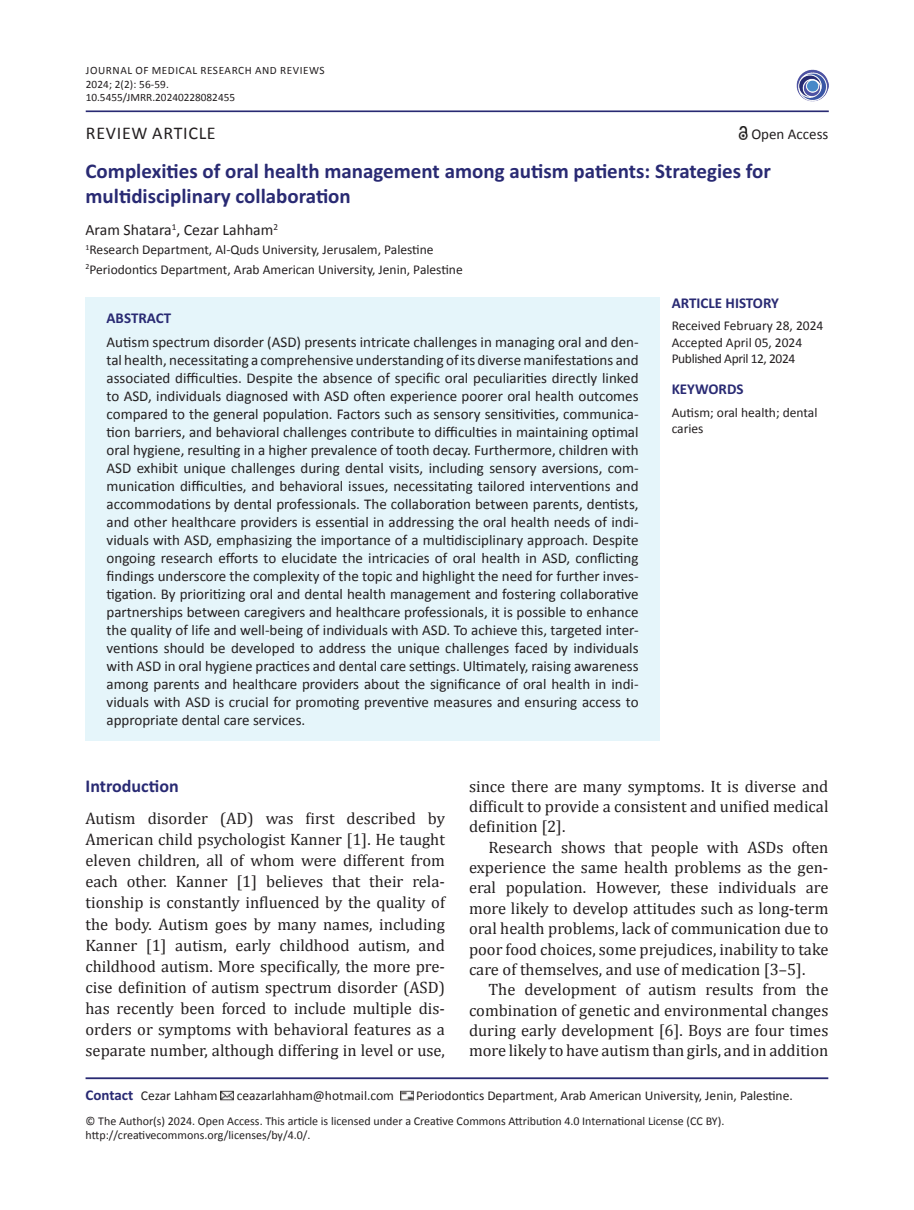
<style>
.page{position:relative;width:914px;height:1210px;background:#fff}
.page>*{position:absolute;margin:0;border:0;box-sizing:border-box;transform-origin:0 0}
.t1{font:700 21px/25.2px "Calibri";color:#292a73}
.t2{font:18px "Calibri";letter-spacing:.04em;color:#231f20}
.t3{font:700 18px "Calibri";color:#292a73}
.t4{font:16.5px/21.1px "Cambria";color:#231f20;text-align:justify}
.t5{font:15.75px "Calibri";color:#231f20}
.t6{font:15px/18px "Calibri";color:#231f20;text-align:justify}
.t7{font:700 15px "Calibri";color:#292a73}
.t8{font:13.5px/16.2px "Calibri";color:#231f20}
.t9{font:12px/14.4px "Calibri";color:#231f20}
.t10{font:11.25px/13.5px "Calibri";letter-spacing:.04em;color:#231f20}
.s1{font-weight:700;font-size:15px;color:#292a73}
</style>
<div class="page">
<img style="left:796px;top:69px;width:32px;height:32px">
<hr style="left:86px;top:110px;width:743px;height:2px;background:#292a73">
<hr style="left:86px;top:1077px;width:742px;height:2px;background:#292a73">
<svg style="left:221px;top:1090px;width:13px;height:11px"></svg>
<svg style="left:400px;top:1090px;width:13px;height:11px"></svg>
<svg style="left:738px;top:127px;width:10px;height:13px"></svg>
<div style="left:86px;top:297px;width:573px;height:443px;background:#e5f5fa"></div>
<p class="t10" style="left:86px;top:64px;width:241px">JOURNAL OF MEDICAL RESEARCH AND REVIEWS<br>2024; 2(2): 56-59.<br>10.5455/JMRR.20240228082455</p>
<p class="t2" style="left:86px;top:121px;width:131px">REVIEW ARTICLE</p>
<p class="t6" style="left:751px;top:125px;width:79px">Open Access</p>
<h1 class="t1" style="left:86px;top:157px;width:687px">Complexities of oral health management among autism patients: Strategies for multidisciplinary collaboration</h1>
<p class="t5" style="left:86px;top:220px;width:194px">Aram Shatara<sup>1</sup>, Cezar Lahham<sup>2</sup></p>
<p class="t8" style="left:86px;top:240px;width:379px;line-height:19.2px"><sup>1</sup>Research Department, Al-Quds University, Jerusalem, Palestine<br><sup>2</sup>Periodontics Department, Arab American University, Jenin, Palestine</p>
<p class="t7" style="left:107px;top:309px;width:66px">ABSTRACT</p>
<p class="t6" style="left:107px;top:333px;width:533px">Autism spectrum disorder (ASD) presents intricate challenges in managing oral and den&shy;tal health, necessitating a comprehensive understanding of its diverse manifestations and associated difficulties. Despite the absence of specific oral peculiarities directly linked to ASD, individuals diagnosed with ASD often experience poorer oral health outcomes compared to the general population. Factors such as sensory sensitivities, communica&shy;tion barriers, and behavioral challenges contribute to difficulties in maintaining optimal oral hygiene, resulting in a higher prevalence of tooth decay. Furthermore, children with ASD exhibit unique challenges during dental visits, including sensory aversions, com&shy;munication difficulties, and behavioral issues, necessitating tailored interventions and accommodations by dental professionals. The collaboration between parents, dentists, and other healthcare providers is essential in addressing the oral health needs of indi&shy;viduals with ASD, emphasizing the importance of a multidisciplinary approach. Despite ongoing research efforts to elucidate the intricacies of oral health in ASD, conflicting findings underscore the complexity of the topic and highlight the need for further inves&shy;tigation. By prioritizing oral and dental health management and fostering collaborative partnerships between caregivers and healthcare professionals, it is possible to enhance the quality of life and well-being of individuals with ASD. To achieve this, targeted inter&shy;ventions should be developed to address the unique challenges faced by individuals with ASD in oral hygiene practices and dental care settings. Ultimately, raising awareness among parents and healthcare providers about the significance of oral health in indi&shy;viduals with ASD is crucial for promoting preventive measures and ensuring access to appropriate dental care services.</p>
<p class="t7" style="left:672px;top:294px;width:109px">ARTICLE HISTORY</p>
<p class="t8" style="left:672px;top:318px;width:153px">Received February 28, 2024<br>Accepted April 05, 2024<br>Published April 12, 2024</p>
<p class="t7" style="left:672px;top:380px;width:73px">KEYWORDS</p>
<p class="t8" style="left:672px;top:404px;width:147px">Autism; oral health; dental caries</p>
<p class="t3" style="left:86px;top:775px;width:95px">Introduction</p>
<p class="t4" style="left:86px;top:807px;width:361px">Autism disorder (AD) was first described by American child psychologist Kanner [1]. He taught eleven children, all of whom were different from each other. Kanner [1] believes that their rela&shy;tionship is constantly influenced by the quality of the body. Autism goes by many names, including Kanner [1] autism, early childhood autism, and childhood autism. More specifically, the more pre&shy;cise definition of autism spectrum disorder (ASD) has recently been forced to include multiple dis&shy;orders or symptoms with behavioral features as a separate number, although differing in level or use,</p>
<p class="t4" style="left:469px;top:775px;width:361px;line-height:20.4px">since there are many symptoms. It is diverse and difficult to provide a consistent and unified medical definition [2].</p>
<p class="t4" style="left:469px;top:837px;width:361px;line-height:20.4px;text-indent:20px">Research shows that people with ASDs often experience the same health problems as the gen&shy;eral population. However, these individuals are more likely to develop attitudes such as long-term oral health problems, lack of communication due to poor food choices, some prejudices, inability to take care of themselves, and use of medication [3–5].</p>
<p class="t4" style="left:469px;top:979px;width:361px;line-height:20.4px;text-indent:20px">The development of autism results from the combination of genetic and environmental changes during early development [6]. Boys are four times more likely to have autism than girls, and in addition</p>
<p class="t8" style="left:86px;top:1087px;width:134px"><span class="s1">Contact</span> Cezar Lahham</p>
<p class="t8" style="left:237px;top:1087px;width:159px">ceazarlahham@hotmail.com</p>
<p class="t8" style="left:416px;top:1087px;width:378px">Periodontics Department, Arab American University, Jenin, Palestine.</p>
<p class="t9" style="left:86px;top:1114px;width:640px">© The Author(s) 2024. Open Access. This article is licensed under a Creative Commons Attribution 4.0 International License (CC BY). http://creativecommons.org/licenses/by/4.0/.</p>
</div>
